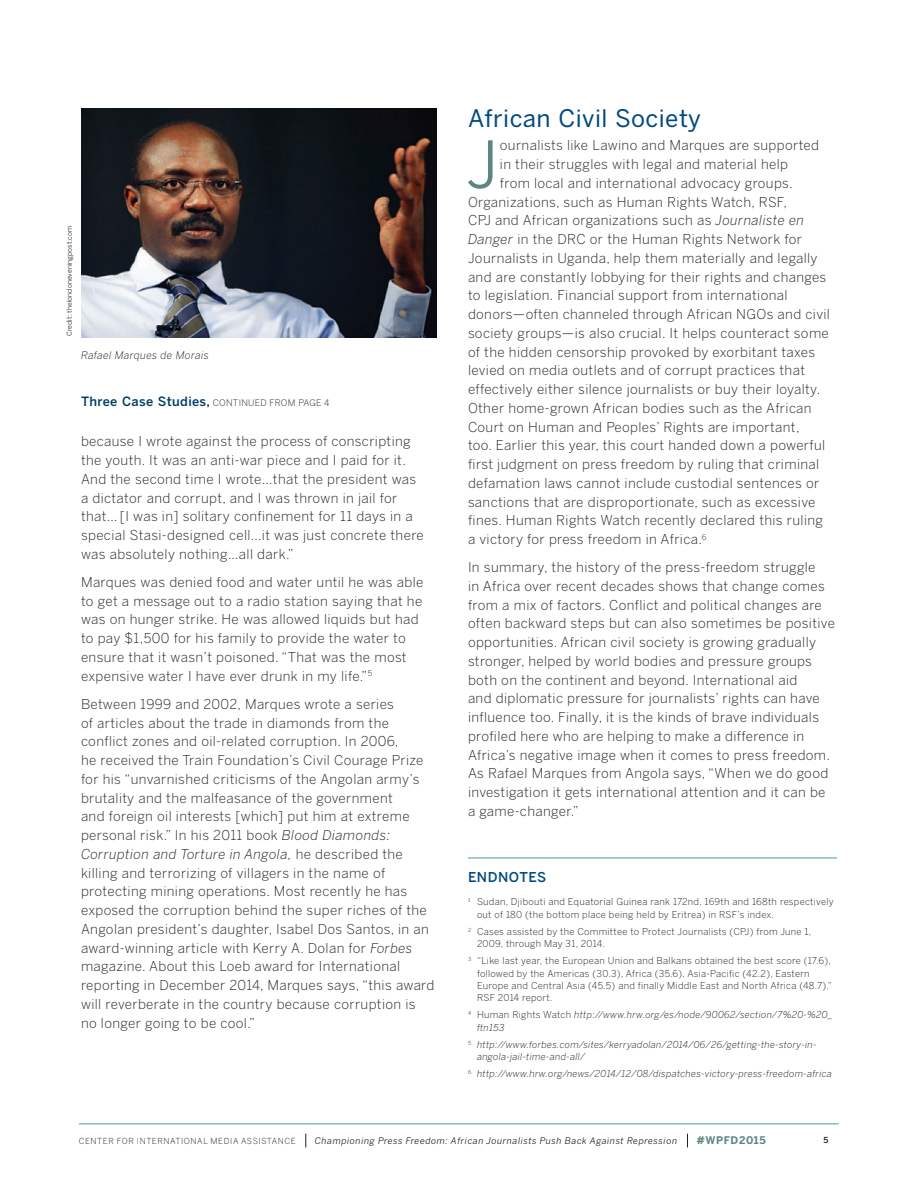
<style>
.page{position:relative;width:918px;height:1188px;background:#fff}
.page>*{position:absolute;margin:0;border:0;box-sizing:border-box;transform-origin:0 0}
.body_w_drop{font:64.2px "Benton Sans";color:#5d8683}
.head1b_section_title{font:24px "Benton Sans";letter-spacing:.02em;color:#004a7f}
.body{font:300 13.5px/18.8px "Benton Sans";letter-spacing:.025em;color:#231f20}
.body_w_drop-2{font:300 13.5px/18.8px "Benton Sans";letter-spacing:.025em;color:#231f20}
.sub3_endnotes{font:500 13.5px "Benton Sans";letter-spacing:.04em;color:#004a7f}
.photo_caption{font:italic 300 10.5px "Benton Sans";letter-spacing:.025em;color:#231f20}
.footer_ital{font:700 10.5px "Benton Sans";letter-spacing:.06em;color:#5d8683}
.endnotes{font:300 9.45px/12.5px "Benton Sans";letter-spacing:.025em;color:#231f20}
.endnotes-2{font:italic 300 9.45px/12.5px "Benton Sans";letter-spacing:.025em;color:#231f20}
.footer_ital-2{font:italic 9px "Benton Sans";letter-spacing:.065em;color:#231f20}
.pickup_sub{font:300 9px "Benton Sans";letter-spacing:.025em;color:#231f20}
.footer_ital-3{font:300 8.25px "Benton Sans";letter-spacing:.07em;color:#231f20}
.folio_rev{font:500 8.25px "Benton Sans";color:#231f20}
.photo_credit{font:6.75px "Benton Sans";letter-spacing:.02em;color:#231f20}
.s1{font-weight:500;font-size:12.75px;color:#003d66}
.s2{font-style:italic}
.s3{font-style:normal}
</style>
<div class="page">
<hr style="left:79px;top:1124px;width:760px;height:1px;background:#4d9aa2">
<img style="left:81px;top:108px;width:355px;height:229px">
<svg style="left:306px;top:1134px;width:1px;height:13px"></svg>
<svg style="left:687px;top:1134px;width:1px;height:13px"></svg>
<hr style="left:468px;top:858px;width:369px;height:1px;background:#4a97a1">
<p class="photo_credit" style="left:66px;top:336px;width:112px;rotate:-90deg">Credit: thelondoneveningpost.com</p>
<p class="photo_caption" style="left:81px;top:349px;width:129px">Rafael Marques de Morais</p>
<p class="pickup_sub" style="left:81px;top:398px;width:250px"><span class="s1">Three Case Studies,</span> CONTINUED FROM PAGE 4</p>
<p class="body_w_drop-2" style="left:81px;top:432px;width:344px">because I wrote against the process of conscripting the youth. It was an anti-war piece and I paid for it.<br>And the second time I wrote…that the president was a dictator and corrupt, and I was thrown in jail for that… [I was in] solitary confinement for 11 days in a special Stasi‑designed cell…it was just concrete there was absolutely nothing…all dark.”</p>
<p class="body" style="left:81px;top:573px;width:344px">Marques was denied food and water until he was able to get a message out to a radio station saying that he was on hunger strike. He was allowed liquids but had to pay $1,500 for his family to provide the water to ensure that it wasn’t poisoned. “That was the most expensive water I have ever drunk in my life.”<sup>5</sup></p>
<p class="body" style="left:81px;top:694px;width:355px">Between 1999 and 2002, Marques wrote a series<br>of articles about the trade in diamonds from the conflict zones and oil-related corruption. In 2006,<br>he received the Train Foundation’s Civil Courage Prize for his “unvarnished criticisms of the Angolan army’s brutality and the malfeasance of the government<br>and foreign oil interests [which] put him at extreme personal risk.” In his 2011 book <span class="s2">Blood Diamonds:<br>Corruption and Torture in Angola,</span> he described the killing and terrorizing of villagers in the name of protecting mining operations. Most recently he has exposed the corruption behind the super riches of the Angolan president’s daughter, Isabel Dos Santos, in an award-winning article with Kerry A. Dolan for <span class="s2">Forbes </span>magazine. About this Loeb award for International reporting in December 2014, Marques says, “this award will reverberate in the country because corruption is no longer going to be cool.”</p>
<p class="head1b_section_title" style="left:468px;top:104px;width:235px">African Civil Society</p>
<p class="body_w_drop" style="left:466px;top:127px;width:33px">J</p>
<p class="body_w_drop-2" style="left:500px;top:136px;width:321px">ournalists like Lawino and Marques are supported</p>
<p class="body_w_drop-2" style="left:500px;top:155px;width:290px">in their struggles with legal and material help</p>
<p class="body_w_drop-2" style="left:500px;top:173px;width:294px">from local and international advocacy groups.</p>
<p class="body_w_drop-2" style="left:468px;top:192px;width:321px">Organizations, such as Human Rights Watch, RSF,</p>
<p class="body_w_drop-2" style="left:468px;top:211px;width:338px">CPJ and African organizations such as <span class="s2">Journaliste en</span></p>
<p class="body_w_drop-2" style="left:468px;top:230px;width:336px"><span class="s2">Danger</span> in the DRC or the Human Rights Network for</p>
<p class="body_w_drop-2" style="left:468px;top:248px;width:351px">Journalists in Uganda, help them materially and legally</p>
<p class="body_w_drop-2" style="left:468px;top:267px;width:360px">and are constantly lobbying for their rights and changes</p>
<p class="body_w_drop-2" style="left:468px;top:286px;width:321px">to legislation. Financial support from international</p>
<p class="body_w_drop-2" style="left:468px;top:305px;width:363px">donors—often channeled through African NGOs and civil</p>
<p class="body_w_drop-2" style="left:468px;top:323px;width:362px">society groups—is also crucial. It helps counteract some</p>
<p class="body_w_drop-2" style="left:468px;top:342px;width:349px">of the hidden censorship provoked by exorbitant taxes</p>
<p class="body_w_drop-2" style="left:468px;top:361px;width:339px">levied on media outlets and of corrupt practices that</p>
<p class="body_w_drop-2" style="left:468px;top:380px;width:354px">effectively either silence journalists or buy their loyalty.</p>
<p class="body_w_drop-2" style="left:468px;top:398px;width:345px">Other home-grown African bodies such as the African</p>
<p class="body_w_drop-2" style="left:468px;top:417px;width:333px">Court on Human and Peoples’ Rights are important,</p>
<p class="body_w_drop-2" style="left:468px;top:436px;width:359px">too. Earlier this year, this court handed down a powerful</p>
<p class="body_w_drop-2" style="left:468px;top:455px;width:353px">first judgment on press freedom by ruling that criminal</p>
<p class="body_w_drop-2" style="left:468px;top:473px;width:353px">defamation laws cannot include custodial sentences or</p>
<p class="body_w_drop-2" style="left:468px;top:492px;width:349px">sanctions that are disproportionate, such as excessive</p>
<p class="body_w_drop-2" style="left:468px;top:511px;width:357px">fines. Human Rights Watch recently declared this ruling</p>
<p class="body_w_drop-2" style="left:468px;top:530px;width:240px">a victory for press freedom in Africa.<sup>6</sup></p>
<p class="body" style="left:468px;top:558px;width:368px">In summary, the history of the press-freedom struggle<br>in Africa over recent decades shows that change comes from a mix of factors. Conflict and political changes are often backward steps but can also sometimes be positive opportunities. African civil society is growing gradually stronger, helped by world bodies and pressure groups both on the continent and beyond. International aid<br>and diplomatic pressure for journalists’ rights can have influence too. Finally, it is the kinds of brave individuals profiled here who are helping to make a difference in Africa’s negative image when it comes to press freedom.<br>As Rafael Marques from Angola says, “When we do good investigation it gets international attention and it can be a game-changer.”</p>
<p class="sub3_endnotes" style="left:468px;top:869px;width:80px">ENDNOTES</p>
<p class="endnotes" style="left:477px;top:896px;width:358px;text-indent:-9px"><sup>1</sup> Sudan, Djibouti and Equatorial Guinea rank 172nd, 169th and 168th respectively out of 180 (the bottom place being held by Eritrea) in RSF’s index.</p>
<p class="endnotes" style="left:477px;top:925px;width:336px;text-indent:-9px"><sup>2</sup> Cases assisted by the Committee to Protect Journalists (CPJ) from June 1,<br>2009, through May 31, 2014.</p>
<p class="endnotes" style="left:477px;top:954px;width:356px;text-indent:-9px"><sup>3</sup> “Like last year, the European Union and Balkans obtained the best score (17.6), followed by the Americas (30.3), Africa (35.6), Asia‑Pacific (42.2), Eastern Europe and Central Asia (45.5) and finally Middle East and North Africa (48.7).” RSF 2014 report.</p>
<p class="endnotes-2" style="left:477px;top:1009px;width:357px;text-indent:-9px"><sup>4</sup> <span class="s3">Human Rights Watch</span> http://www.hrw.org/es/node/90062/section/7%20-%20_ ftn153</p>
<p class="endnotes-2" style="left:477px;top:1038px;width:341px;text-indent:-9px"><sup>5</sup> http://www.forbes.com/sites/kerryadolan/2014/06/26/getting-the-story-in&shy;angola-jail-time-and-all/</p>
<p class="endnotes-2" style="left:468px;top:1068px;width:365px"><sup>6</sup> http://www.hrw.org/news/2014/12/08/dispatches-victory-press-freedom-africa</p>
<p class="footer_ital-3" style="left:79px;top:1136px;width:218px">CENTER FOR INTERNATIONAL MEDIA ASSISTANCE</p>
<p class="footer_ital-2" style="left:315px;top:1135px;width:364px">Championing Press Freedom: African Journalists Push Back Against Repression</p>
<p class="footer_ital" style="left:697px;top:1133px;width:70px">#WPFD2015</p>
<p class="folio_rev" style="left:824px;top:1135px;width:6px">5</p>
</div>
